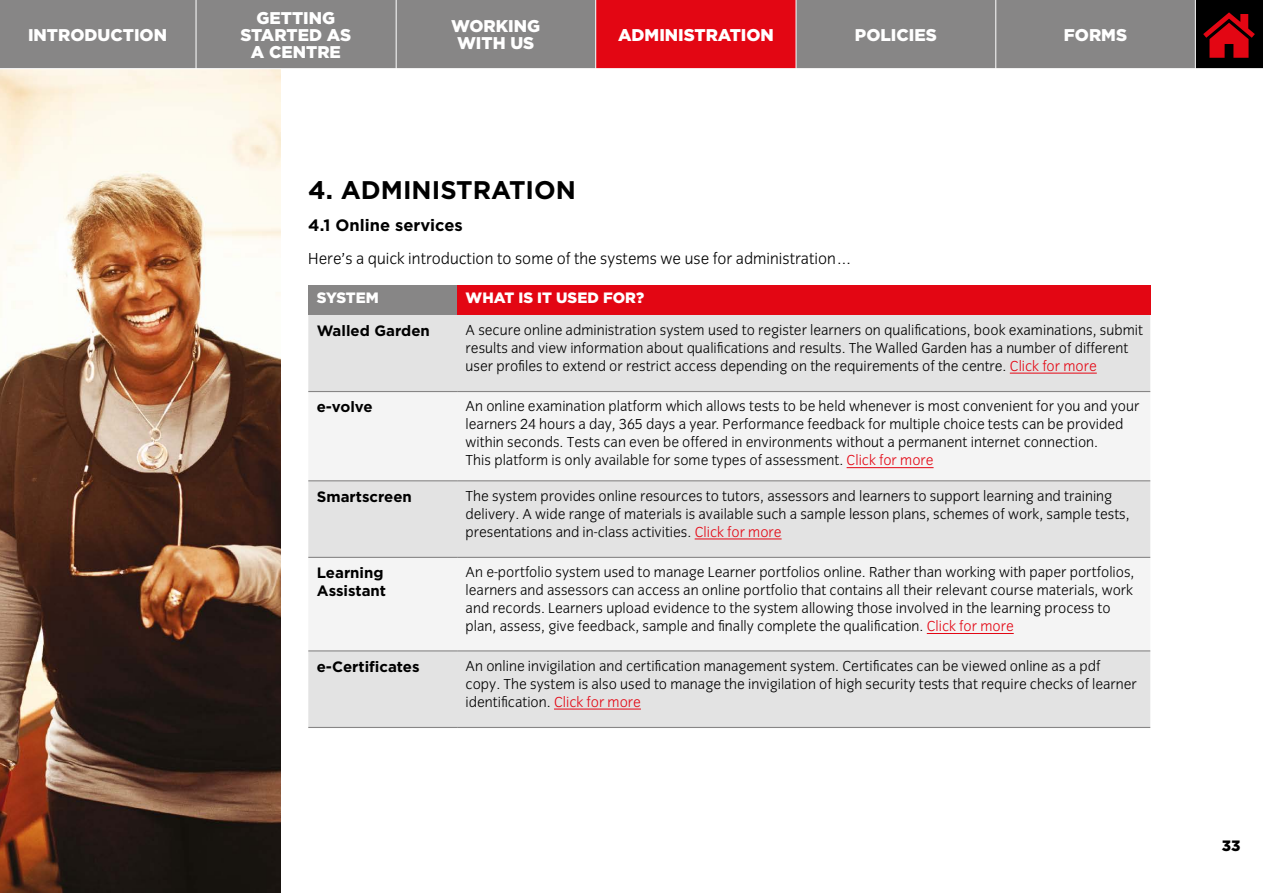
<style>
.page{position:relative;width:1263px;height:893px;background:#fff}
.page>*{position:absolute;margin:0;border:0;box-sizing:border-box;transform-origin:0 0}
.t1{font:700 25.5px "Gotham";color:#000}
.t2{font:900 16.95px/17px "Gotham";color:#fff;text-align:center}
.t3{font:16.5px "Congress Sans Light Std";color:#000}
.t4{font:700 16.5px "Gotham";color:#000}
.t5{font:15px/18px "Congress Sans Light Std";color:#000}
.t6{font:700 15px/18px "Gotham";color:#000}
.t7{font:900 15px "Gotham";color:#fff}
.t8{font:900 15px "Gotham";color:#000}
.s1{color:#e30613}
</style>
<div class="page">
<div style="left:308px;top:285px;width:149px;height:30px;background:#878686"></div>
<div style="left:457px;top:285px;width:693px;height:30px;background:#e30613"></div>
<div style="left:308px;top:315px;width:842px;height:412px;background:#e3e3e3"></div>
<svg style="left:308px;top:392px;width:842px;height:258px;fill:#f4f4f4"></svg>
<hr style="left:308px;top:391px;width:149px;height:1px;background:#878686">
<hr style="left:457px;top:391px;width:693px;height:1px;background:#878686">
<hr style="left:308px;top:480px;width:149px;height:1px;background:#878686">
<hr style="left:457px;top:480px;width:693px;height:1px;background:#878686">
<hr style="left:308px;top:557px;width:149px;height:1px;background:#878686">
<hr style="left:457px;top:557px;width:693px;height:1px;background:#878686">
<hr style="left:308px;top:650px;width:149px;height:1px;background:#878686">
<hr style="left:457px;top:650px;width:693px;height:1px;background:#878686">
<hr style="left:308px;top:727px;width:149px;height:1px;background:#878686">
<hr style="left:457px;top:727px;width:693px;height:1px;background:#878686">
<hr style="left:1010px;top:373px;width:87px;height:1px;background:#e30613">
<hr style="left:847px;top:467px;width:86px;height:1px;background:#e30613">
<hr style="left:695px;top:539px;width:87px;height:1px;background:#e30613">
<hr style="left:927px;top:633px;width:87px;height:1px;background:#e30613">
<hr style="left:554px;top:709px;width:87px;height:1px;background:#e30613">
<img style="left:0;top:69px;width:281px;height:824px">
<div style="left:0;top:0;width:196px;height:69px;background:#878686"></div>
<div style="left:196px;top:0;width:200px;height:69px;background:#878686"></div>
<div style="left:396px;top:0;width:200px;height:69px;background:#878686"></div>
<div style="left:596px;top:0;width:200px;height:69px;background:#e30613"></div>
<div style="left:796px;top:0;width:200px;height:69px;background:#878686"></div>
<div style="left:996px;top:0;width:200px;height:69px;background:#878686"></div>
<div style="left:1195px;top:0;width:68px;height:69px;background:#000"></div>
<svg style="left:1203px;top:12px;width:52px;height:46px"></svg>
<hr style="left:196px;top:0;width:1px;height:69px;background:#fff">
<hr style="left:0;top:68px;width:1263px;height:1px;background:#fff">
<hr style="left:396px;top:0;width:1px;height:69px;background:#fff">
<hr style="left:595px;top:0;width:1px;height:69px;background:#fff">
<hr style="left:796px;top:0;width:1px;height:69px;background:#fff">
<hr style="left:995px;top:0;width:1px;height:69px;background:#fff">
<hr style="left:1195px;top:0;width:1px;height:69px;background:#fff">
<p class="t2" style="left:28px;top:26px;width:140px">INTRODUCTION</p>
<p class="t2" style="left:240px;top:9px;width:112px">GETTING<br>STARTED AS<br>A CENTRE</p>
<p class="t2" style="left:451px;top:17px;width:90px">WORKING<br>WITH US</p>
<p class="t2" style="left:618px;top:26px;width:157px">ADMINISTRATION</p>
<p class="t2" style="left:855px;top:26px;width:83px">POLICIES</p>
<p class="t2" style="left:1064px;top:26px;width:65px">FORMS</p>
<h1 class="t1" style="left:308px;top:175px;width:269px">4. ADMINISTRATION</h1>
<p class="t4" style="left:308px;top:216px;width:156px">4.1 Online services</p>
<p class="t3" style="left:308px;top:249px;width:546px">Here’s a quick introduction to some of the systems we use for administration…</p>
<p class="t7" style="left:317px;top:288px;width:64px">SYSTEM</p>
<p class="t7" style="left:466px;top:288px;width:180px">WHAT IS IT USED FOR?</p>
<p class="t6" style="left:317px;top:321px;width:115px">Walled Garden</p>
<p class="t5" style="left:466px;top:321px;width:679px">A secure online administration system used to register learners on qualifications, book examinations, submit results and view information about qualifications and results. The Walled Garden has a number of different user profiles to extend or restrict access depending on the requirements of the centre. <span class="s1">Click for more</span></p>
<p class="t6" style="left:317px;top:398px;width:57px">e-volve</p>
<p class="t5" style="left:466px;top:398px;width:675px">An online examination platform which allows tests to be held whenever is most convenient for you and your learners 24 hours a day, 365 days a year. Performance feedback for multiple choice tests can be provided within seconds. Tests can even be offered in environments without a permanent internet connection.<br>This platform is only available for some types of assessment. <span class="s1">Click for more</span></p>
<p class="t6" style="left:317px;top:487px;width:97px">Smartscreen</p>
<p class="t5" style="left:466px;top:487px;width:666px">The system provides online resources to tutors, assessors and learners to support learning and training delivery. A wide range of materials is available such a sample lesson plans, schemes of work, sample tests, presentations and in-class activities. <span class="s1">Click for more</span></p>
<p class="t6" style="left:317px;top:564px;width:71px">Learning<br>Assistant</p>
<p class="t5" style="left:466px;top:564px;width:670px">An e-portfolio system used to manage Learner portfolios online. Rather than working with paper portfolios, learners and assessors can access an online portfolio that contains all their relevant course materials, work and records. Learners upload evidence to the system allowing those involved in the learning process to plan, assess, give feedback, sample and finally complete the qualification. <span class="s1">Click for more</span></p>
<p class="t6" style="left:317px;top:657px;width:104px">e-Certificates</p>
<p class="t5" style="left:466px;top:657px;width:673px">An online invigilation and certification management system. Certificates can be viewed online as a pdf copy. The system is also used to manage the invigilation of high security tests that require checks of learner identification. <span class="s1">Click for more</span></p>
<p class="t8" style="left:1222px;top:835px;width:20px">33</p>
</div>
